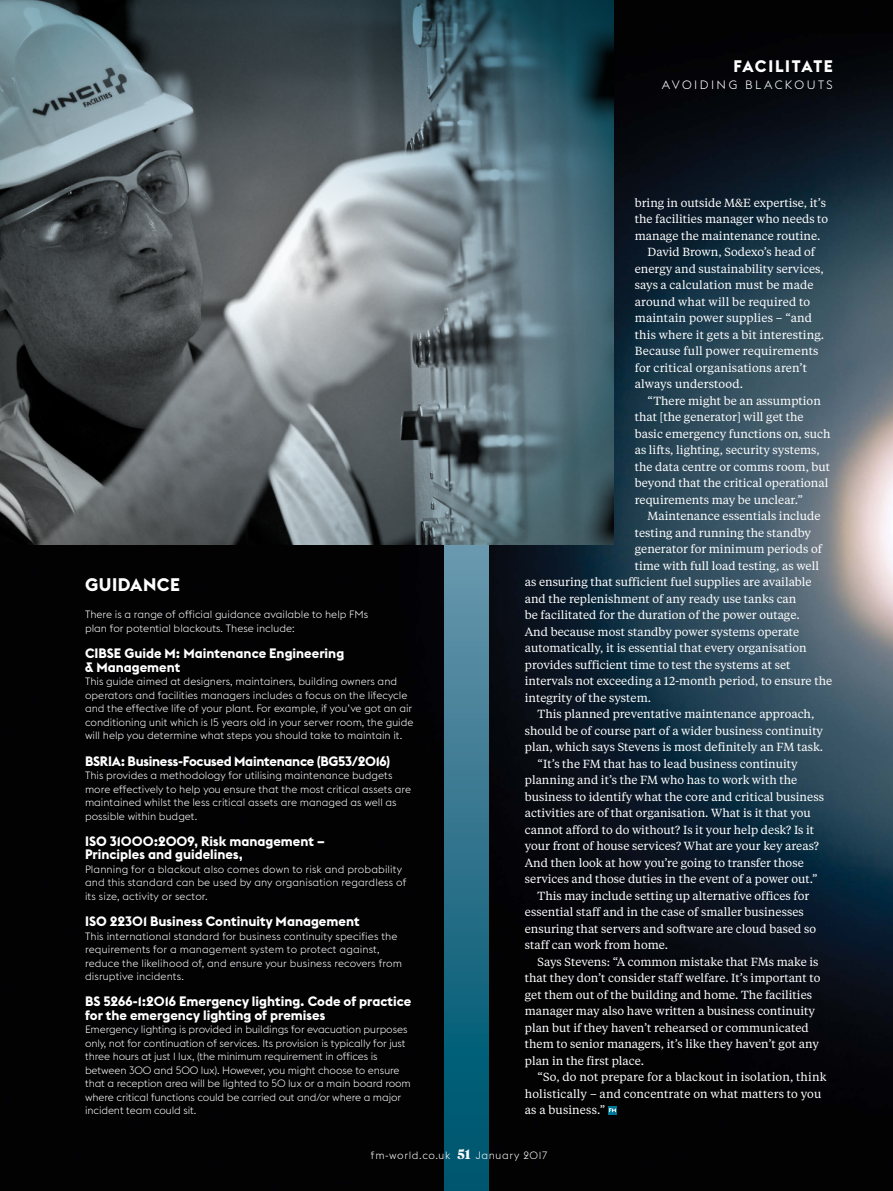
<style>
.page{position:relative;width:893px;height:1191px;background:#fff}
.page>*{position:absolute;margin:0;border:0;box-sizing:border-box;transform-origin:0 0}
.t1{font:700 18px "Euclid Flex";letter-spacing:.025em;color:#fff}
.t2{font:700 16.5px "Euclid Flex";letter-spacing:.095em;color:#fff}
.t3{font:700 13.5px/13.5px "Euclid Flex";color:#fff}
.t4{font:700 13.5px "Euclid Flex";letter-spacing:-.02em;color:#fff}
.t5{font:300 12px "Euclid Flex";letter-spacing:.2em;color:#fff}
.t6{font:11.7px "Tiempos Text";color:#fff}
.t7{font:300 10.5px/13.5px "Euclid Flex";color:#fff}
.t8{font:300 10.5px "Euclid Flex";letter-spacing:.06em;color:#fff}
.s1{font-family:"Tiempos Headline";font-weight:700;font-size:13.5px}
</style>
<div class="page">
<img style="left:0;top:0;width:893px;height:1191px">
<svg style="left:445px;top:544px;width:43px;height:647px;background:#2d738b"></svg>
<svg style="left:0;top:0;width:613px;height:544px;background:#5d6b70"></svg>
<div style="left:608px;top:1105px;width:9px;height:9px;background:#007696"></div>
<svg style="left:609px;top:1108px;width:7px;height:4px"></svg>
<h1 class="t1" style="left:85px;top:574px;width:96px">GUIDANCE</h1>
<p class="t7" style="left:85px;top:608px;width:285px">There is a range of official guidance available to help FMs plan for potential blackouts. These include:</p>
<p class="t3" style="left:85px;top:647px;width:261px">CIBSE Guide M: Maintenance Engineering &amp; Management</p>
<p class="t7" style="left:85px;top:675px;width:330px">This guide aimed at designers, maintainers, building owners and operators and facilities managers includes a focus on the lifecycle and the effective life of your plant. For example, if you’ve got an air conditioning unit which is 15 years old in your server room, the guide will help you determine what steps you should take to maintain it.</p>
<p class="t4" style="left:85px;top:753px;width:307px">BSRIA: Business-Focused Maintenance (BG53/2016)</p>
<p class="t7" style="left:85px;top:768px;width:328px">This provides a methodology for utilising maintenance budgets more effectively to help you ensure that the most critical assets are maintained whilst the less critical assets are managed as well as possible within budget.</p>
<p class="t3" style="left:85px;top:834px;width:241px">ISO 31000:2009, Risk management –<br>Principles and guidelines,</p>
<p class="t7" style="left:85px;top:862px;width:323px">Planning for a blackout also comes down to risk and probability and this standard can be used by any organisation regardless of its size, activity or sector.</p>
<p class="t3" style="left:85px;top:914px;width:276px">ISO 22301 Business Continuity Management</p>
<p class="t7" style="left:85px;top:929px;width:318px">This international standard for business continuity specifies the requirements for a management system to protect against, reduce the likelihood of, and ensure your business recovers from disruptive incidents.</p>
<p class="t3" style="left:85px;top:995px;width:328px">BS 5266-1:2016 Emergency lighting. Code of practice for the emergency lighting of premises</p>
<p class="t7" style="left:85px;top:1023px;width:327px">Emergency lighting is provided in buildings for evacuation purposes only, not for continuation of services. Its provision is typically for just three hours at just 1 lux, (the minimum requirement in offices is between 300 and 500 lux). However, you might choose to ensure that a reception area will be lighted to 50 lux or a main board room where critical functions could be carried out and/or where a major incident team could sit.</p>
<h2 class="t2" style="left:733px;top:57px;width:101px">FACILITATE</h2>
<p class="t5" style="left:662px;top:77px;width:172px">AVOIDING BLACKOUTS</p>
<p class="t6" style="left:635px;top:195px;width:193px">bring in outside M&amp;E expertise, it’s</p>
<p class="t6" style="left:635px;top:211px;width:195px">the facilities manager who needs to</p>
<p class="t6" style="left:635px;top:228px;width:187px">manage the maintenance routine.</p>
<p class="t6" style="left:648px;top:244px;width:169px">David Brown, Sodexo’s head of</p>
<p class="t6" style="left:635px;top:261px;width:191px">energy and sustainability services,</p>
<p class="t6" style="left:635px;top:277px;width:180px">says a calculation must be made</p>
<p class="t6" style="left:635px;top:294px;width:177px">around what will be required to</p>
<p class="t6" style="left:635px;top:310px;width:179px">maintain power supplies – “and</p>
<p class="t6" style="left:635px;top:327px;width:191px">this where it gets a bit interesting.</p>
<p class="t6" style="left:635px;top:343px;width:185px">Because full power requirements</p>
<p class="t6" style="left:635px;top:360px;width:174px">for critical organisations aren’t</p>
<p class="t6" style="left:635px;top:376px;width:110px">always understood.</p>
<p class="t6" style="left:648px;top:393px;width:175px">“There might be an assumption</p>
<p class="t6" style="left:635px;top:409px;width:170px">that [the generator] will get the</p>
<p class="t6" style="left:635px;top:426px;width:197px">basic emergency functions on, such</p>
<p class="t6" style="left:635px;top:442px;width:187px">as lifts, lighting, security systems,</p>
<p class="t6" style="left:635px;top:459px;width:197px">the data centre or comms room, but</p>
<p class="t6" style="left:635px;top:475px;width:195px">beyond that the critical operational</p>
<p class="t6" style="left:635px;top:492px;width:170px">requirements may be unclear.”</p>
<p class="t6" style="left:648px;top:508px;width:174px">Maintenance essentials include</p>
<p class="t6" style="left:635px;top:525px;width:178px">testing and running the standby</p>
<p class="t6" style="left:635px;top:541px;width:189px">generator for minimum periods of</p>
<p class="t6" style="left:635px;top:558px;width:186px">time with full load testing, as well</p>
<p class="t6" style="left:525px;top:574px;width:288px">as ensuring that sufficient fuel supplies are available</p>
<p class="t6" style="left:525px;top:590px;width:273px">and the replenishment of any ready use tanks can</p>
<p class="t6" style="left:525px;top:607px;width:276px">be facilitated for the duration of the power outage.</p>
<p class="t6" style="left:525px;top:623px;width:276px">And because most standby power systems operate</p>
<p class="t6" style="left:525px;top:640px;width:283px">automatically, it is essential that every organisation</p>
<p class="t6" style="left:525px;top:656px;width:267px">provides sufficient time to test the systems at set</p>
<p class="t6" style="left:525px;top:673px;width:309px">intervals not exceeding a 12-month period, to ensure the</p>
<p class="t6" style="left:525px;top:689px;width:128px">integrity of the system.</p>
<p class="t6" style="left:538px;top:706px;width:278px">This planned preventative maintenance approach,</p>
<p class="t6" style="left:525px;top:722px;width:300px">should be of course part of a wider business continuity</p>
<p class="t6" style="left:525px;top:739px;width:300px">plan, which says Stevens is most definitely an FM task.</p>
<p class="t6" style="left:538px;top:755px;width:262px">“It’s the FM that has to lead business continuity</p>
<p class="t6" style="left:525px;top:772px;width:274px">planning and it’s the FM who has to work with the</p>
<p class="t6" style="left:525px;top:788px;width:301px">business to identify what the core and critical business</p>
<p class="t6" style="left:525px;top:805px;width:288px">activities are of that organisation. What is it that you</p>
<p class="t6" style="left:525px;top:821px;width:291px">cannot afford to do without? Is it your help desk? Is it</p>
<p class="t6" style="left:525px;top:838px;width:296px">your front of house services? What are your key areas?</p>
<p class="t6" style="left:525px;top:854px;width:280px">And then look at how you’re going to transfer those</p>
<p class="t6" style="left:525px;top:871px;width:294px">services and those duties in the event of a power out.”</p>
<p class="t6" style="left:538px;top:887px;width:273px">This may include setting up alternative offices for</p>
<p class="t6" style="left:525px;top:904px;width:281px">essential staff and in the case of smaller businesses</p>
<p class="t6" style="left:525px;top:920px;width:293px">ensuring that servers and software are cloud based so</p>
<p class="t6" style="left:525px;top:937px;width:145px">staff can work from home.</p>
<p class="t6" style="left:538px;top:953px;width:282px">Says Stevens: “A common mistake that FMs make is</p>
<p class="t6" style="left:525px;top:970px;width:297px">that they don’t consider staff welfare. It’s important to</p>
<p class="t6" style="left:525px;top:986px;width:289px">get them out of the building and home. The facilities</p>
<p class="t6" style="left:525px;top:1003px;width:292px">manager may also have written a business continuity</p>
<p class="t6" style="left:525px;top:1019px;width:285px">plan but if they haven’t rehearsed or communicated</p>
<p class="t6" style="left:525px;top:1036px;width:296px">them to senior managers, it’s like they haven’t got any</p>
<p class="t6" style="left:525px;top:1052px;width:121px">plan in the first place.</p>
<p class="t6" style="left:538px;top:1069px;width:290px">“So, do not prepare for a blackout in isolation, think</p>
<p class="t6" style="left:525px;top:1085px;width:298px">holistically – and concentrate on what matters to you</p>
<p class="t6" style="left:525px;top:1102px;width:82px">as a business.”</p>
<p class="t8" style="left:371px;top:1149px;width:178px">fm-world.co.uk <span class="s1">51</span> January 2017</p>
</div>
